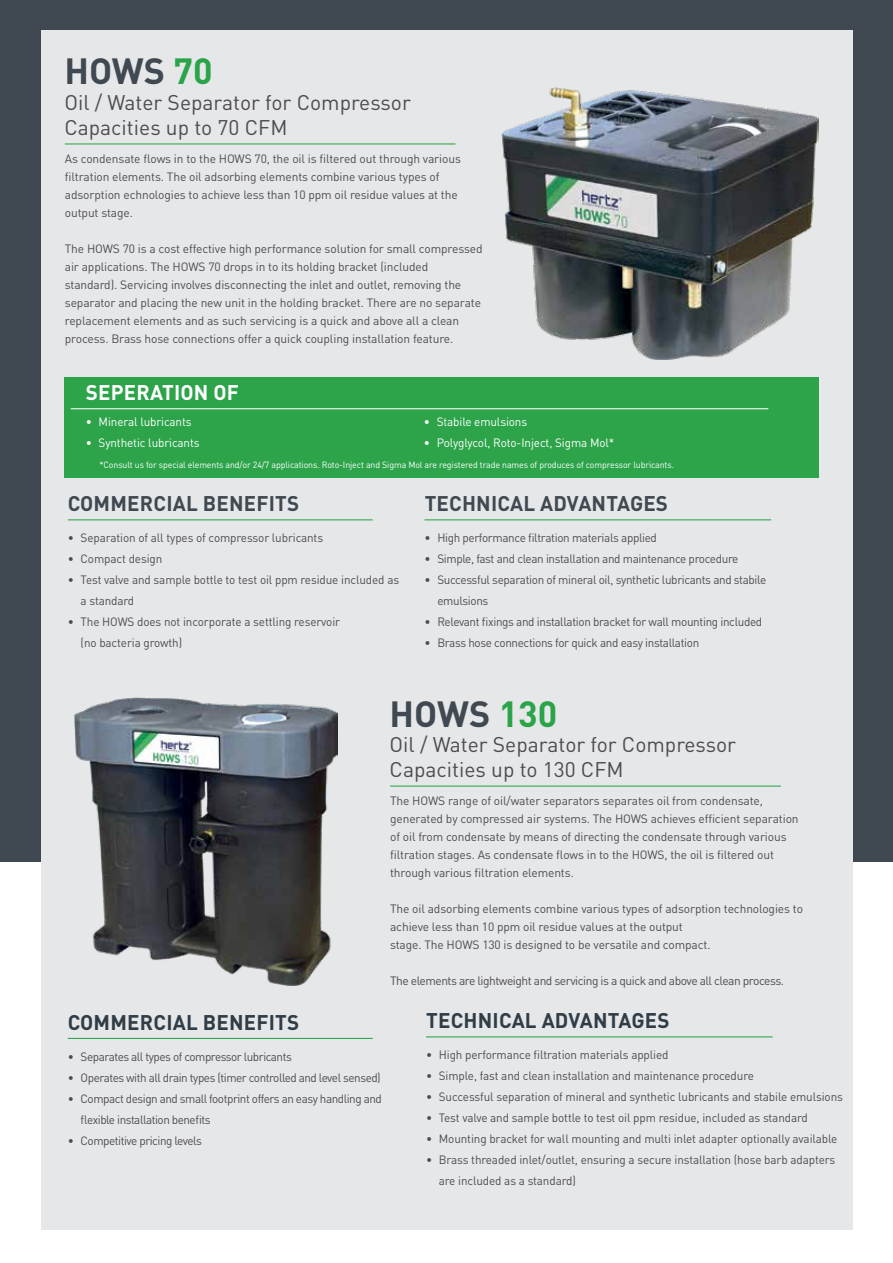
<style>
.page{position:relative;width:893px;height:1263px;background:#fff}
.page>*{position:absolute;margin:0;border:0;box-sizing:border-box;transform-origin:0 0}
.t1{font:700 36px "DIN Pro";color:#404951}
.t2{font:21px/25.2px "DIN Pro";color:#4d4d4f}
.t3{font:700 21px "DIN Pro";letter-spacing:.01em;color:#404951}
.t4{font:700 21px "DIN Pro";letter-spacing:.01em;color:#303d46}
.t5{font:700 21px "DIN Pro";letter-spacing:.01em;color:#fff}
.t6{font:12px/18px "DIN Pro";letter-spacing:-.01em;color:#4d4d4f}
.t7{font:12px/21px "DIN Pro";letter-spacing:-.03em;color:#4d4d4f}
.t8{font:12px/21px "DIN Pro";letter-spacing:-.04em;color:#4d4d4f}
.t9{font:12px "DIN Pro";letter-spacing:-.01em;color:#fff}
.t10{font:9px "DIN Pro";letter-spacing:-.01em;color:#fff}
.s1{color:#2aa349}
</style>
<div class="page">
<div style="left:0;top:0;width:893px;height:861px;background:#404951"></div>
<div style="left:41px;top:31px;width:812px;height:1199px;background:#e6e7e8"></div>
<div style="left:64px;top:377px;width:755px;height:101px;background:#2da44a"></div>
<hr style="left:65px;top:143px;width:390px;height:1px;background:#2da44a">
<hr style="left:390px;top:785px;width:391px;height:2px;background:#2da44a">
<hr style="left:68px;top:519px;width:305px;height:1px;background:#2da44a">
<hr style="left:68px;top:1038px;width:305px;height:1px;background:#2da44a">
<hr style="left:71px;top:408px;width:697px;height:1px;background:#fff">
<hr style="left:424px;top:519px;width:347px;height:1px;background:#2da44a">
<hr style="left:426px;top:1036px;width:347px;height:1px;background:#2da44a">
<img style="left:502px;top:87px;width:317px;height:272px">
<img style="left:75px;top:697px;width:263px;height:288px">
<h1 class="t1" style="left:64px;top:47px;width:150px">HOWS <span class="s1">70</span></h1>
<h2 class="t2" style="left:64px;top:89px;width:348px">Oil / Water Separator for Compressor<br>Capacities up to 70 CFM</h2>
<p class="t6" style="left:65px;top:149px;width:398px">As condensate flows in to the HOWS 70, the oil is filtered out through various filtration elements. The oil adsorbing elements combine various types of adsorption echnologies to achieve less than 10 ppm oil residue values at the output stage.</p>
<p class="t6" style="left:65px;top:239px;width:419px">The HOWS 70 is a cost effective high performance solution for small compressed air applications. The HOWS 70 drops in to its holding bracket (included standard). Servicing involves disconnecting the inlet and outlet, removing the separator and placing the new unit in the holding bracket. There are no separate replacement elements and as such servicing is a quick and above all a clean process. Brass hose connections offer a quick coupling installation feature.</p>
<h2 class="t5" style="left:86px;top:378px;width:154px">SEPERATION OF</h2>
<p class="t9" style="left:424px;top:414px;width:105px">• Stabile emulsions</p>
<p class="t9" style="left:424px;top:435px;width:192px">• Polyglycol, Roto-Inject, Sigma Mol*</p>
<p class="t9" style="left:86px;top:414px;width:107px">• Mineral lubricants</p>
<p class="t9" style="left:86px;top:435px;width:115px">• Synthetic lubricants</p>
<p class="t10" style="left:99px;top:459px;width:576px">*Consult us for special elements and/or 24/7 applications. Roto-Inject and Sigma Mol are registered trade names of produces of compressor lubricants.</p>
<h2 class="t3" style="left:68px;top:489px;width:233px">COMMERCIAL BENEFITS</h2>
<p class="t6" style="left:68px;top:528px;width:257px">• Separation of all types of compressor lubricants</p>
<p class="t6" style="left:68px;top:549px;width:96px">• Compact design</p>
<p class="t6" style="left:81px;top:569px;width:320px;line-height:21px;text-indent:-13px">• Test valve and sample bottle to test oil ppm residue included as a standard</p>
<p class="t6" style="left:81px;top:611px;width:261px;line-height:21px;text-indent:-13px">• The HOWS does not incorporate a settling reservoir (no bacteria growth)</p>
<h2 class="t3" style="left:425px;top:489px;width:245px">TECHNICAL ADVANTAGES</h2>
<p class="t7" style="left:425px;top:527px;width:234px">• High performance filtration materials applied</p>
<p class="t7" style="left:425px;top:548px;width:315px">• Simple, fast and clean installation and maintenance procedure</p>
<p class="t7" style="left:437px;top:569px;width:330px;text-indent:-13px">• Successful separation of mineral oil, synthetic lubricants and stabile emulsions</p>
<p class="t7" style="left:425px;top:611px;width:339px">• Relevant fixings and installation bracket for wall mounting included</p>
<p class="t7" style="left:425px;top:632px;width:276px">• Brass hose connections for quick and easy installation</p>
<h1 class="t1" style="left:390px;top:689px;width:169px">HOWS <span class="s1">130</span></h1>
<h2 class="t2" style="left:390px;top:731px;width:348px">Oil / Water Separator for Compressor<br>Capacities up to 130 CFM</h2>
<p class="t6" style="left:390px;top:791px;width:410px">The HOWS range of oil/water separators separates oil from condensate, generated by compressed air systems. The HOWS achieves efficient separation of oil from condensate by means of directing the condensate through various filtration stages. As condensate flows in to the HOWS, the oil is filtered out through various filtration elements.</p>
<p class="t6" style="left:390px;top:899px;width:414px">The oil adsorbing elements combine various types of adsorption technologies to achieve less than 10 ppm oil residue values at the output<br>stage. The HOWS 130 is designed to be versatile and compact.</p>
<p class="t8" style="left:390px;top:970px;width:395px">The elements are lightweight and servicing is a quick and above all clean process.</p>
<h2 class="t4" style="left:68px;top:1008px;width:233px">COMMERCIAL BENEFITS</h2>
<p class="t8" style="left:68px;top:1045px;width:226px">• Separates all types of compressor lubricants</p>
<p class="t8" style="left:68px;top:1066px;width:314px">• Operates with all drain types (timer controlled and level sensed)</p>
<p class="t8" style="left:81px;top:1087px;width:303px;text-indent:-13px">• Compact design and small footprint offers an easy handling and flexible installation benefits</p>
<p class="t8" style="left:68px;top:1129px;width:136px">• Competitive pricing levels</p>
<h2 class="t4" style="left:426px;top:1006px;width:245px">TECHNICAL ADVANTAGES</h2>
<p class="t6" style="left:426px;top:1045px;width:244px">• High performance filtration materials applied</p>
<p class="t6" style="left:426px;top:1066px;width:329px">• Simple, fast and clean installation and maintenance procedure</p>
<p class="t6" style="left:426px;top:1087px;width:418px">• Successful separation of mineral and synthetic lubricants and stabile emulsions</p>
<p class="t6" style="left:426px;top:1108px;width:383px">• Test valve and sample bottle to test oil ppm residue, included as standard</p>
<p class="t6" style="left:426px;top:1129px;width:413px">• Mounting bracket for wall mounting and multi inlet adapter optionally available</p>
<p class="t6" style="left:439px;top:1149px;width:398px;line-height:21px;text-indent:-13px">• Brass threaded inlet/outlet, ensuring a secure installation (hose barb adapters are included as a standard)</p>
</div>
